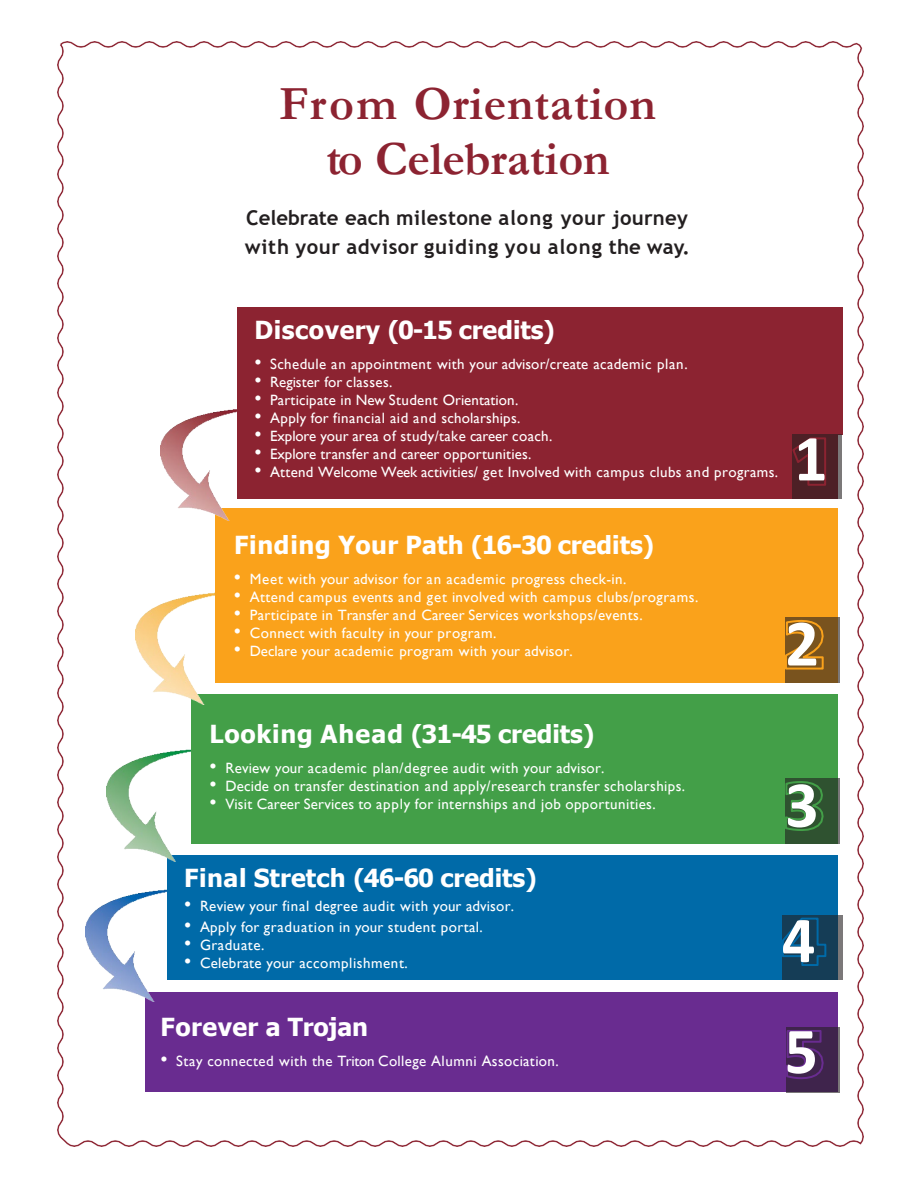
<style>
.page{position:relative;width:918px;height:1188px;background:#fff}
.page>*{position:absolute;margin:0;border:0;box-sizing:border-box;transform-origin:0 0}
.t1{font:700 66.75px "Calibri";color:#fff}
.t2{font:700 66px "Calibri";color:#fff}
.t3{font:700 48px/55.5px "Garamond";letter-spacing:.015em;color:#8c2331;text-align:center}
.t4{font:700 24.9px "Tahoma";letter-spacing:.01em;color:#fff}
.t5{font:700 20.4px/29.1px "Trebuchet MS";letter-spacing:.02em;color:#231f20}
.t6{font:15px "Gill Sans";letter-spacing:.02em;color:#fff}
.s1{font-size:20.4px}
</style>
<div class="page">
<img style="left:58px;top:41px;width:806px;height:1106px">
<div style="left:167px;top:855px;width:671px;height:125px;background:#006aa8"></div>
<div style="left:782px;top:915px;width:60px;height:65px;background:#231f20;opacity:.6"></div>
<svg style="left:782px;top:917px;width:45px;height:50px;background:#114564"></svg>
<img style="left:107px;top:750px;width:105px;height:111px">
<div style="left:192px;top:694px;width:646px;height:150px;background:#439f48"></div>
<div style="left:785px;top:778px;width:55px;height:66px;background:#2f5230"></div>
<svg style="left:785px;top:781px;width:39px;height:50px"></svg>
<img style="left:135px;top:593px;width:105px;height:111px">
<div style="left:215px;top:508px;width:623px;height:175px;background:#faa21b"></div>
<div style="left:785px;top:617px;width:55px;height:66px;background:#79531e"></div>
<svg style="left:785px;top:620px;width:39px;height:50px"></svg>
<img style="left:160px;top:409px;width:106px;height:111px">
<div style="left:237px;top:307px;width:601px;height:191px;background:#8c2331"></div>
<div style="left:237px;top:307px;width:605px;height:128px;background:#8c2331"></div>
<div style="left:793px;top:435px;width:49px;height:64px;background:#231f20;opacity:.6"></div>
<svg style="left:792px;top:436px;width:35px;height:51px;background:#572027"></svg>
<p class="t3" style="left:279px;top:76px;width:378px">From Orientation to Celebration</p>
<p class="t5" style="left:245px;top:203px;width:447px">Celebrate each milestone along your journey with your advisor guiding you along the way.</p>
<p class="t4" style="left:254px;top:313px;width:302px">Discovery (0-15 credits)</p>
<p class="t6" style="left:254px;top:355px;width:435px"><span class="s1">•</span> Schedule an appointment with your advisor/create academic plan.</p>
<p class="t6" style="left:254px;top:373px;width:140px"><span class="s1">•</span> Register for classes.</p>
<p class="t6" style="left:254px;top:391px;width:265px"><span class="s1">•</span> Participate in New Student Orientation.</p>
<p class="t6" style="left:254px;top:409px;width:268px"><span class="s1">•</span> Apply for financial aid and scholarships.</p>
<p class="t6" style="left:254px;top:428px;width:300px"><span class="s1">•</span> Explore your area of study/take career coach.</p>
<p class="t6" style="left:254px;top:446px;width:279px"><span class="s1">•</span> Explore transfer and career opportunities.</p>
<p class="t6" style="left:254px;top:464px;width:525px"><span class="s1">•</span> Attend Welcome Week activities/ get Involved with campus clubs and programs.</p>
<p class="t2" style="left:794px;top:412px;width:35px">1</p>
<p class="t4" style="left:234px;top:527px;width:422px">Finding Your Path (16-30 credits)</p>
<p class="t6" style="left:234px;top:570px;width:394px"><span class="s1">•</span> Meet with your advisor for an academic progress check-in.</p>
<p class="t6" style="left:234px;top:588px;width:466px"><span class="s1">•</span> Attend campus events and get involved with campus clubs/programs.</p>
<p class="t6" style="left:234px;top:606px;width:410px"><span class="s1">•</span> Participate in Transfer and Career Services workshops/events.</p>
<p class="t6" style="left:234px;top:624px;width:264px"><span class="s1">•</span> Connect with faculty in your program.</p>
<p class="t6" style="left:234px;top:642px;width:340px"><span class="s1">•</span> Declare your academic program with your advisor.</p>
<p class="t1" style="left:785px;top:596px;width:35px">2</p>
<p class="t4" style="left:210px;top:717px;width:386px">Looking Ahead (31-45 credits)</p>
<p class="t6" style="left:210px;top:759px;width:396px"><span class="s1">•</span> Review your academic plan/degree audit with your advisor.</p>
<p class="t6" style="left:210px;top:777px;width:477px"><span class="s1">•</span> Decide on transfer destination and apply/research transfer scholarships.</p>
<p class="t6" style="left:210px;top:795px;width:448px"><span class="s1">•</span> Visit Career Services to apply for internships and job opportunities.</p>
<p class="t2" style="left:785px;top:758px;width:35px">3</p>
<p class="t4" style="left:184px;top:860px;width:354px">Final Stretch (46-60 credits)</p>
<p class="t6" style="left:184px;top:897px;width:331px"><span class="s1">•</span> Review your final degree audit with your advisor.</p>
<p class="t6" style="left:184px;top:918px;width:300px"><span class="s1">•</span> Apply for graduation in your student portal.</p>
<p class="t6" style="left:184px;top:936px;width:82px"><span class="s1">•</span> Graduate.</p>
<p class="t6" style="left:184px;top:954px;width:225px"><span class="s1">•</span> Celebrate your accomplishment.</p>
<p class="t4" style="left:160px;top:1010px;width:209px">Forever a Trojan</p>
<p class="t6" style="left:160px;top:1052px;width:400px"><span class="s1">•</span> Stay connected with the Triton College Alumni Association.</p>
<p class="t2" style="left:782px;top:893px;width:35px">4</p>
<p class="t2" style="left:785px;top:1004px;width:35px">5</p>
</div>
